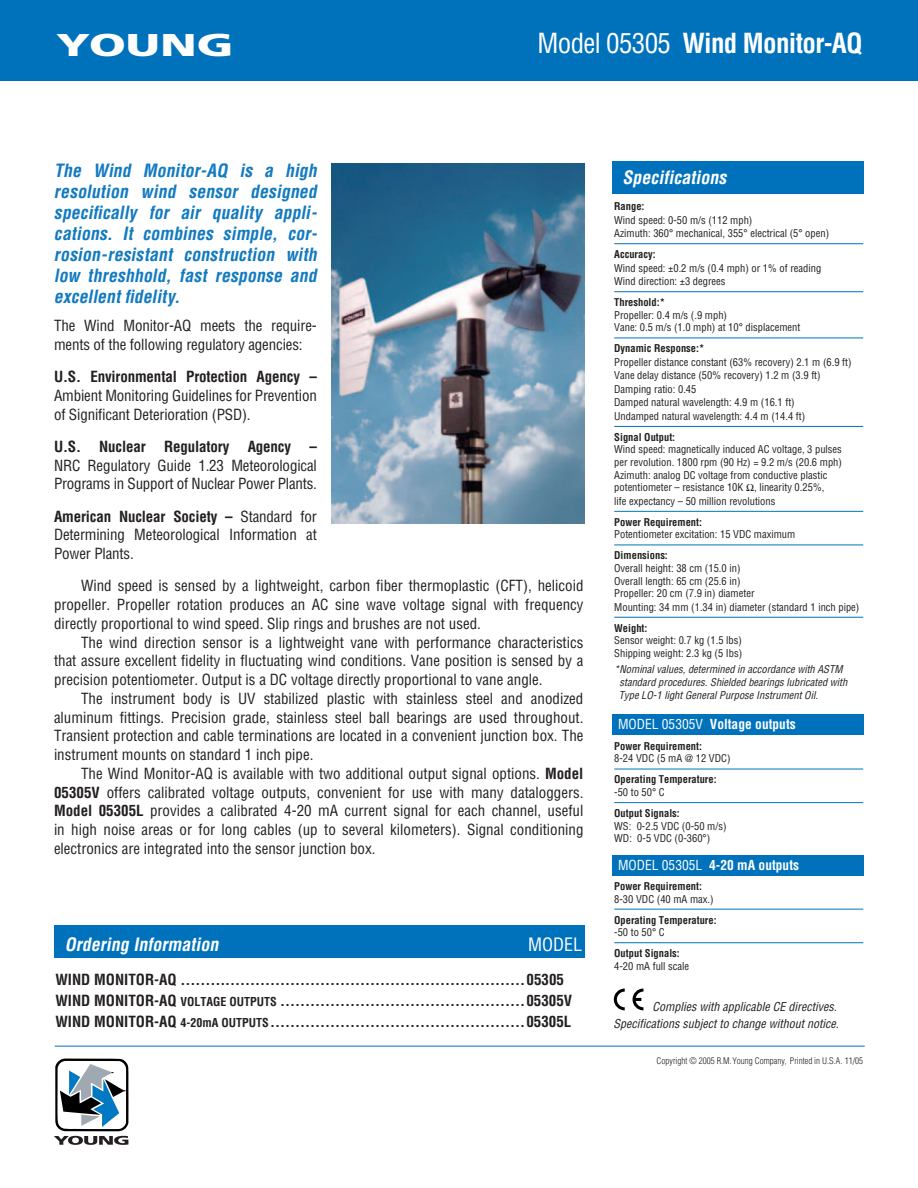
<style>
.page{position:relative;width:918px;height:1188px;background:#fff}
.page>*{position:absolute;margin:0;border:0;box-sizing:border-box;transform-origin:0 0}
.t1{font:900 31.5px "Frutiger";color:#fff;scale:1.5 1}
.t2{font:700 condensed 27px "Helvetica";letter-spacing:-.025em;color:#fff}
.t3{font:italic 700 condensed 18px "Helvetica";color:#fff}
.t4{font:condensed 18px "Helvetica";color:#fff}
.t5{font:italic 700 condensed 17.85px/21px "Helvetica";color:#127ac0;text-align:justify}
.t6{font:condensed 15px/18.8px "Helvetica";letter-spacing:-.01em;color:#231f20;text-align:justify}
.t7{font:700 condensed 15px/21px "Helvetica";letter-spacing:-.01em;color:#231f20}
.t8{font:700 condensed 13.5px "Helvetica";color:#fff}
.t9{font:italic condensed 12px/16.5px "Helvetica";color:#231f20;text-align:right}
.t10{font:condensed 10.5px/12.9px "Helvetica";color:#231f20}
.t11{font:700 condensed 10.5px "Helvetica";color:#231f20}
.t12{font:italic condensed 10.5px/12.8px "Helvetica";color:#231f20}
.t13{font:300 condensed 9px "Helvetica";color:#231f20}
.s1{font-weight:400}
.s2{font-weight:700}
.s3{font-size:12px}
.s4{font-family:"Helvetica Neue";font-stretch:normal}
</style>
<div class="page">
<hr style="left:614px;top:243px;width:249px;height:1px;background:#0072bc">
<hr style="left:614px;top:291px;width:249px;height:1px;background:#0072bc">
<hr style="left:614px;top:338px;width:249px;height:1px;background:#0072bc">
<hr style="left:614px;top:426px;width:249px;height:1px;background:#0072bc">
<hr style="left:614px;top:511px;width:249px;height:1px;background:#0072bc">
<hr style="left:614px;top:545px;width:249px;height:1px;background:#0072bc">
<hr style="left:614px;top:617px;width:249px;height:1px;background:#0072bc">
<hr style="left:614px;top:769px;width:249px;height:1px;background:#0072bc">
<hr style="left:614px;top:802px;width:249px;height:1px;background:#0072bc">
<hr style="left:614px;top:909px;width:249px;height:1px;background:#0072bc">
<hr style="left:614px;top:942px;width:249px;height:1px;background:#0072bc">
<div style="left:0;top:0;width:918px;height:80px;background:#0072bc"></div>
<div style="left:612px;top:161px;width:252px;height:32px;background:#0072bc"></div>
<div style="left:54px;top:926px;width:531px;height:32px;background:#0072bc"></div>
<hr style="left:55px;top:1046px;width:810px;height:1px;background:#0072bc">
<img style="left:332px;top:164px;width:253px;height:360px">
<svg style="left:613px;top:988px;width:31px;height:23px"></svg>
<svg style="left:54px;top:1058px;width:75px;height:87px"></svg>
<div style="left:612px;top:855px;width:252px;height:20px;background:#0072bc"></div>
<div style="left:612px;top:714px;width:252px;height:20px;background:#0072bc"></div>
<h1 class="t1" style="left:56px;top:25px;width:120px">YOUNG</h1>
<h2 class="t2" style="left:538px;top:27px;width:327px"><span class="s1">Model 05305</span> Wind Monitor-AQ</h2>
<p class="t5" style="left:54px;top:160px;width:268px">The Wind Monitor-AQ is a high resolution wind sensor designed specifically for air quality appli&shy;cations. It combines simple, cor&shy;rosion-resistant construction with low threshhold, fast response and excellentfidelity.</p>
<p class="t6" style="left:54px;top:316px;width:264px">The Wind Monitor-AQ meets the require&shy;ments of the following regulatory agencies:</p>
<p class="t7" style="left:54px;top:366px;width:264px">U.S. Environmental Protection Agency –</p>
<p class="t6" style="left:54px;top:386px;width:264px">Ambient Monitoring Guidelines for Prevention of Significant Deterioration (PSD).</p>
<p class="t7" style="left:54px;top:436px;width:264px">U.S. Nuclear Regulatory Agency –</p>
<p class="t6" style="left:54px;top:455px;width:264px">NRC Regulatory Guide 1.23 Meteorological<br>Programs in Support of Nuclear Power Plants.</p>
<p class="t6" style="left:54px;top:506px;width:264px"><span class="s2">American Nuclear Society –</span> Standard for Determining Meteorological Information at Power Plants.</p>
<p class="t6" style="left:54px;top:576px;width:531px;text-indent:27px">Wind speed is sensed by a lightweight, carbon fiber thermoplastic (CFT), helicoid propeller. Propeller rotation produces an AC sine wave voltage signal with frequency directly proportional to wind speed. Slip rings and brushes are not used.</p>
<p class="t6" style="left:54px;top:632px;width:531px;text-indent:27px">The wind direction sensor is a lightweight vane with performance characteristics that assure excellent fidelity in fluctuating wind conditions. Vane position is sensed by a precision potentiometer. Output is a DC voltage directly proportional to vane angle.</p>
<p class="t6" style="left:54px;top:689px;width:531px;text-indent:27px">The instrument body is UV stabilized plastic with stainless steel and anodized aluminum fittings. Precision grade, stainless steel ball bearings are used throughout.<br>Transient protection and cable terminations are located in a convenient junction box. The instrument mounts on standard 1 inch pipe.</p>
<p class="t6" style="left:54px;top:764px;width:531px;text-indent:27px">The Wind Monitor-AQ is available with two additional output signal options. <span class="s2">Model 05305V</span> offers calibrated voltage outputs, convenient for use with many dataloggers.<br><span class="s2">Model 05305L</span> provides a calibrated 4-20 mA current signal for each channel, useful in high noise areas or for long cables (up to several kilometers). Signal conditioning electronics are integrated into the sensor junction box.</p>
<p class="t3" style="left:65px;top:933px;width:159px">Ordering Information</p>
<p class="t4" style="left:528px;top:933px;width:55px">MODEL</p>
<p class="t7" style="left:55px;top:969px;width:518px">WIND MONITOR-AQ .....................................................................05305<br>WIND MONITOR-AQ <span class="s3">VOLTAGE OUTPUTS</span> .................................................05305V<br>WIND MONITOR-AQ <span class="s3">4-20mA OUTPUTS</span>...................................................05305L</p>
<p class="t3" style="left:622px;top:167px;width:109px">Specifications</p>
<p class="t11" style="left:614px;top:200px;width:32px">Range:</p>
<p class="t10" style="left:614px;top:213px;width:216px;line-height:13.5px">Wind speed: 0-50 m/s (112 mph)<br>Azimuth: 360° mechanical, 355° electrical (5° open)</p>
<p class="t11" style="left:614px;top:248px;width:43px">Accuracy:</p>
<p class="t10" style="left:614px;top:261px;width:209px;line-height:13.5px">Wind speed: ±0.2 m/s (0.4 mph) or 1% of reading<br>Wind direction: ±3 degrees</p>
<p class="t11" style="left:614px;top:296px;width:52px">Threshold:*</p>
<p class="t10" style="left:614px;top:308px;width:188px">Propeller: 0.4 m/s (.9 mph)<br>Vane: 0.5 m/s (1.0 mph) at 10° displacement</p>
<p class="t11" style="left:614px;top:342px;width:92px">Dynamic Response:*</p>
<p class="t10" style="left:614px;top:355px;width:239px;line-height:13.5px">Propeller distance constant (63% recovery) 2.1 m (6.9 ft)<br>Vane delay distance (50% recovery) 1.2 m (3.9 ft)<br>Damping ratio: 0.45<br>Damped natural wavelength: 4.9 m (16.1 ft)<br>Undamped natural wavelength: 4.4 m (14.4 ft)</p>
<p class="t11" style="left:614px;top:431px;width:62px">Signal Output:</p>
<p class="t10" style="left:614px;top:443px;width:229px">Wind speed: magnetically induced AC voltage, 3 pulses per revolution. 1800 rpm (90 Hz) = 9.2 m/s (20.6 mph)<br>Azimuth: analog DC voltage from conductive plastic potentiometer – resistance 10K <span class="s4">Ω</span>, linearity 0.25%,<br>life expectancy – 50 million revolutions</p>
<p class="t11" style="left:614px;top:516px;width:89px">Power Requirement:</p>
<p class="t10" style="left:614px;top:528px;width:183px">Potentiometer excitation: 15 VDC maximum</p>
<p class="t11" style="left:614px;top:549px;width:55px">Dimensions:</p>
<p class="t10" style="left:614px;top:562px;width:247px">Overall height: 38 cm (15.0 in)<br>Overall length: 65 cm (25.6 in)<br>Propeller: 20 cm (7.9 in) diameter<br>Mounting: 34 mm (1.34 in) diameter (standard 1 inch pipe)</p>
<p class="t11" style="left:614px;top:621px;width:35px">Weight:</p>
<p class="t10" style="left:614px;top:634px;width:130px">Sensor weight: 0.7 kg (1.5 lbs)<br>Shipping weight: 2.3 kg (5 Ibs)</p>
<p class="t12" style="left:619px;top:663px;width:230px;text-indent:-5px">*Nominal values, determined in accordance with ASTM standard procedures. Shielded bearings lubricated with<br>Type LO-1 light General Purpose Instrument Oil.</p>
<p class="t8" style="left:618px;top:716px;width:179px"><span class="s1">MODEL 05305V</span> Voltage outputs</p>
<p class="t11" style="left:614px;top:740px;width:89px">Power Requirement:</p>
<p class="t10" style="left:614px;top:752px;width:118px">8-24 VDC (5 mA @ 12 VDC)</p>
<p class="t11" style="left:614px;top:773px;width:104px">Operating Temperature:</p>
<p class="t10" style="left:614px;top:786px;width:52px">-50 to 50° C</p>
<p class="t11" style="left:614px;top:807px;width:67px">Output Signals:</p>
<p class="t10" style="left:614px;top:819px;width:114px">WS: 0-2.5 VDC (0-50 m/s)<br>WD: 0-5 VDC (0-360°)</p>
<p class="t11" style="left:614px;top:880px;width:89px">Power Requirement:</p>
<p class="t10" style="left:614px;top:892px;width:101px">8-30 VDC (40 mA max.)</p>
<p class="t11" style="left:614px;top:913px;width:104px">Operating Temperature:</p>
<p class="t10" style="left:614px;top:926px;width:52px">-50 to 50° C</p>
<p class="t11" style="left:614px;top:947px;width:67px">Output Signals:</p>
<p class="t10" style="left:614px;top:959px;width:76px">4-20 mA full scale</p>
<p class="t8" style="left:618px;top:857px;width:183px"><span class="s1">MODEL 05305L</span> 4-20 mA outputs</p>
<p class="t9" style="left:614px;top:998px;width:227px">Complies with applicable CE directives.<br>Specifications subject to change without notice.</p>
<p class="t13" style="left:657px;top:1056px;width:208px">Copyright © 2005 R.M. Young Company, Printed in U.S.A. 11/05</p>
</div>
